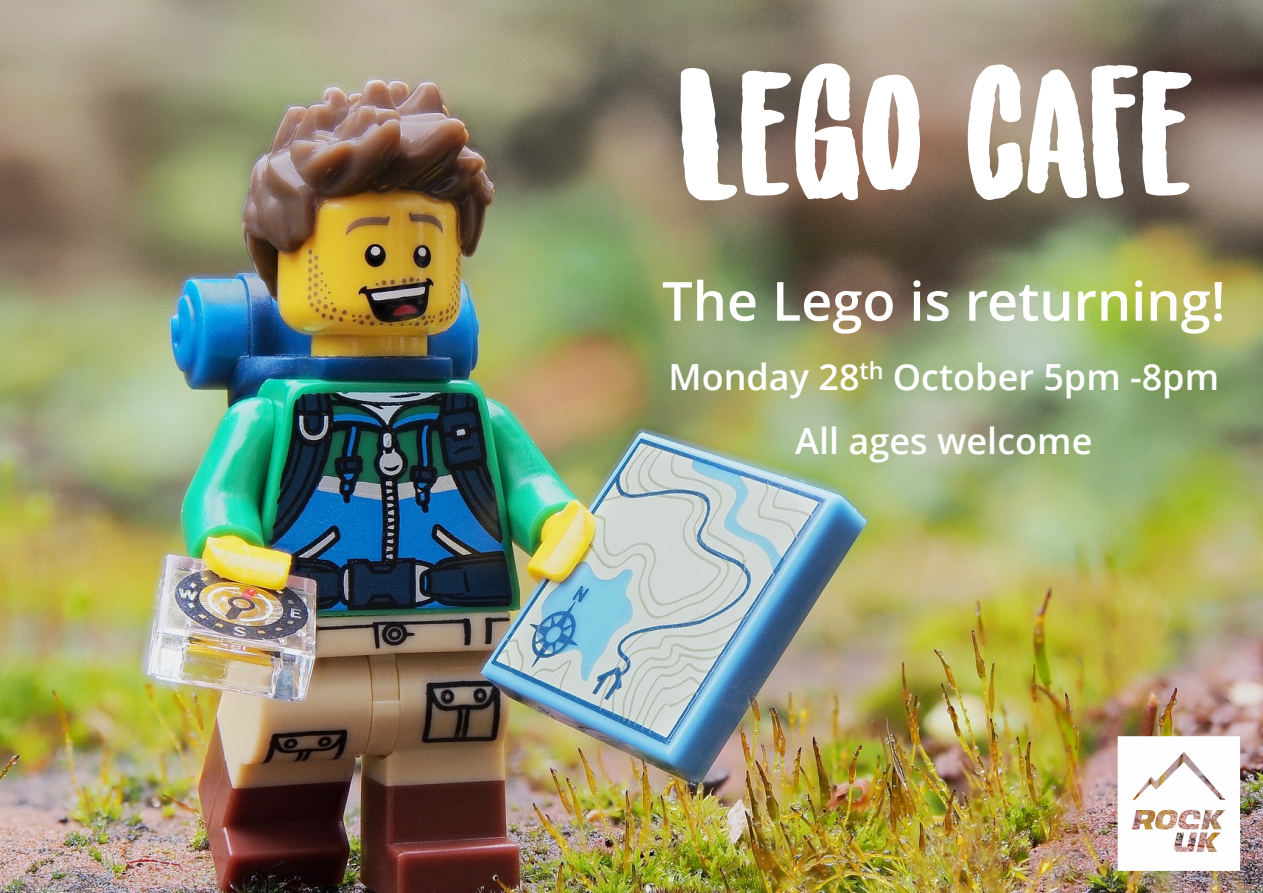
<style>
.page{position:relative;width:1263px;height:893px;background:#fff}
.page>*{position:absolute;margin:0;border:0;box-sizing:border-box;transform-origin:0 0}
.t1{font:172.8px "Sunrise International";color:#fff}
.t2{font:600 54px "Open Sans";color:#fff}
.t3{font:600 36px/64.1px "Open Sans";color:#fff;text-align:center}
</style>
<div class="page">
<img style="left:0;top:0;width:1263px;height:893px">
<svg style="left:1118px;top:736px;width:122px;height:135px"></svg>
<h1 class="t1" style="left:679px;top:33px;width:516px">LEGO CAFE</h1>
<h2 class="t2" style="left:662px;top:279px;width:565px">The Lego is returning!</h2>
<p class="t3" style="left:668px;top:349px;width:552px">Monday 28<sup>th</sup> October 5pm -8pm<br>All ages welcome</p>
</div>
